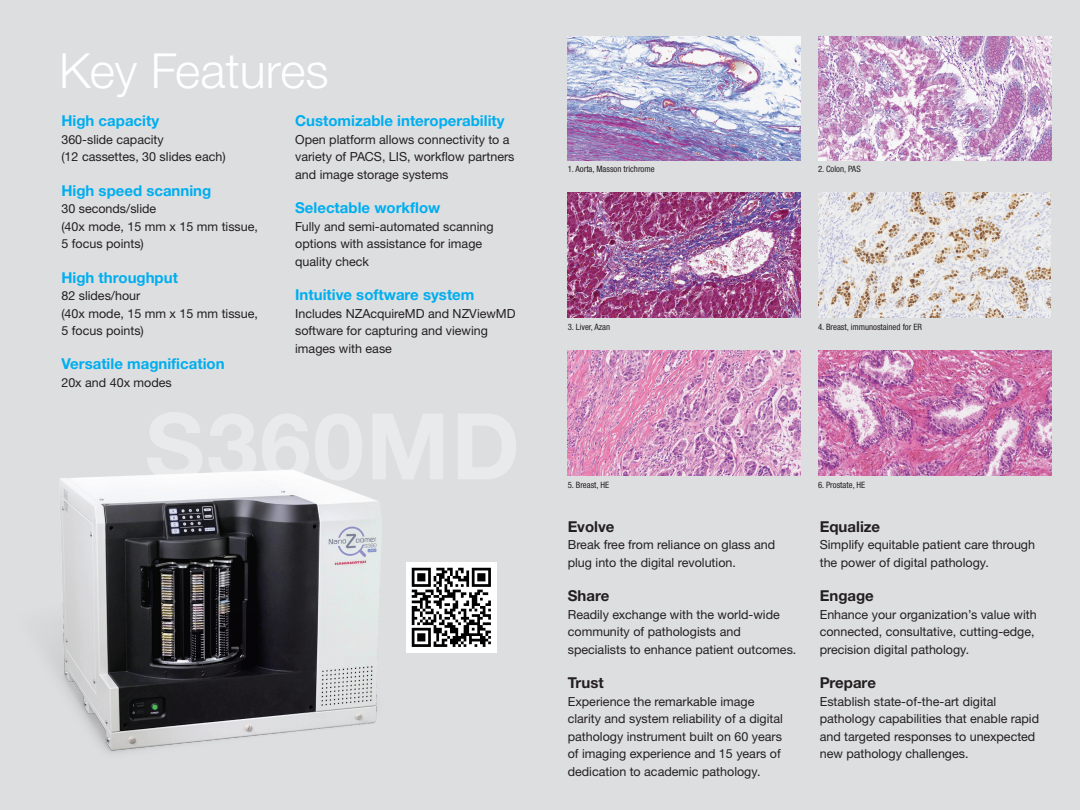
<style>
.page{position:relative;width:1080px;height:810px;background:#dddee0}
.page>*{position:absolute;margin:0;border:0;box-sizing:border-box;transform-origin:0 0}
.t1{font:300 48.38px "Helvetica Neue LTW1 G";color:#fff}
.t2{font:700 15px "Helvetica Neue LTW1 G";color:#00aeef}
.t3{font:700 15px "Helvetica Neue LTW1 G";color:#231f20}
.t4{font:12.5px/17.5px "Helvetica Neue LTW1 G";color:#231f20}
.t5{font:condensed 8.75px "Helvetica Neue LTW1 G";color:#231f20}
</style>
<div class="page">
<img style="left:568px;top:36px;width:233px;height:125px">
<img style="left:568px;top:193px;width:233px;height:125px">
<img style="left:568px;top:351px;width:233px;height:124px">
<img style="left:818px;top:36px;width:233px;height:125px">
<img style="left:818px;top:193px;width:233px;height:125px">
<img style="left:818px;top:351px;width:233px;height:124px">
<img style="left:52px;top:470px;width:355px;height:283px">
<img style="left:407px;top:562px;width:90px;height:90px">
<h1 class="t1" style="left:59px;top:41px;width:271px">Key Features</h1>
<p class="t2" style="left:61px;top:112px;width:99px">High capacity</p>
<p class="t4" style="left:61px;top:130px;width:166px">360-slide capacity<br>(12 cassettes, 30 slides each)</p>
<p class="t2" style="left:61px;top:181px;width:151px">High speed scanning</p>
<p class="t4" style="left:61px;top:200px;width:198px">30 seconds/slide<br>(40x mode, 15 mm x 15 mm tissue,<br>5 focus points)</p>
<p class="t2" style="left:61px;top:268px;width:118px">High throughput</p>
<p class="t4" style="left:61px;top:287px;width:198px">82 slides/hour<br>(40x mode, 15 mm x 15 mm tissue,<br>5 focus points)</p>
<p class="t2" style="left:61px;top:355px;width:165px">Versatile magnification</p>
<p class="t4" style="left:61px;top:374px;width:112px">20x and 40x modes</p>
<p class="t2" style="left:295px;top:112px;width:211px">Customizable interoperability</p>
<p class="t4" style="left:295px;top:130px;width:221px">Open platform allows connectivity to a variety of PACS, LIS, workflow partners and image storage systems</p>
<p class="t2" style="left:295px;top:199px;width:147px">Selectable workflow</p>
<p class="t4" style="left:295px;top:217px;width:200px">Fully and semi-automated scanning options with assistance for image quality check</p>
<p class="t2" style="left:295px;top:285px;width:181px">Intuitive software system</p>
<p class="t4" style="left:295px;top:304px;width:222px">Includes NZAcquireMD and NZViewMD software for capturing and viewing images with ease</p>
<p class="t5" style="left:568px;top:164px;width:88px">1. Aorta, Masson trichrome</p>
<p class="t5" style="left:568px;top:321px;width:44px">3. Liver, Azan</p>
<p class="t5" style="left:818px;top:164px;width:44px">2. Colon, PAS</p>
<p class="t5" style="left:818px;top:321px;width:106px">4. Breast, immunostained for ER</p>
<p class="t5" style="left:568px;top:479px;width:43px">5. Breast, HE</p>
<p class="t3" style="left:568px;top:517px;width:48px">Evolve</p>
<p class="t4" style="left:568px;top:536px;width:209px">Break free from reliance on glass and plug into the digital revolution.</p>
<p class="t3" style="left:568px;top:587px;width:43px">Share</p>
<p class="t4" style="left:568px;top:605px;width:230px">Readily exchange with the world-wide community of pathologists and specialists to enhance patient outcomes.</p>
<p class="t3" style="left:568px;top:673px;width:37px">Trust</p>
<p class="t4" style="left:568px;top:692px;width:217px">Experience the remarkable image clarity and system reliability of a digital pathology instrument built on 60 years of imaging experience and 15 years of dedication to academic pathology.</p>
<p class="t5" style="left:818px;top:479px;width:49px">6. Prostate, HE</p>
<p class="t3" style="left:820px;top:517px;width:62px">Equalize</p>
<p class="t4" style="left:820px;top:536px;width:217px">Simplify equitable patient care through the power of digital pathology.</p>
<p class="t3" style="left:820px;top:587px;width:56px">Engage</p>
<p class="t4" style="left:820px;top:605px;width:218px">Enhance your organization’s value with connected, consultative, cutting-edge, precision digital pathology.</p>
<p class="t3" style="left:820px;top:673px;width:58px">Prepare</p>
<p class="t4" style="left:820px;top:692px;width:221px">Establish state-of-the-art digital pathology capabilities that enable rapid and targeted responses to unexpected new pathology challenges.</p>
</div>
